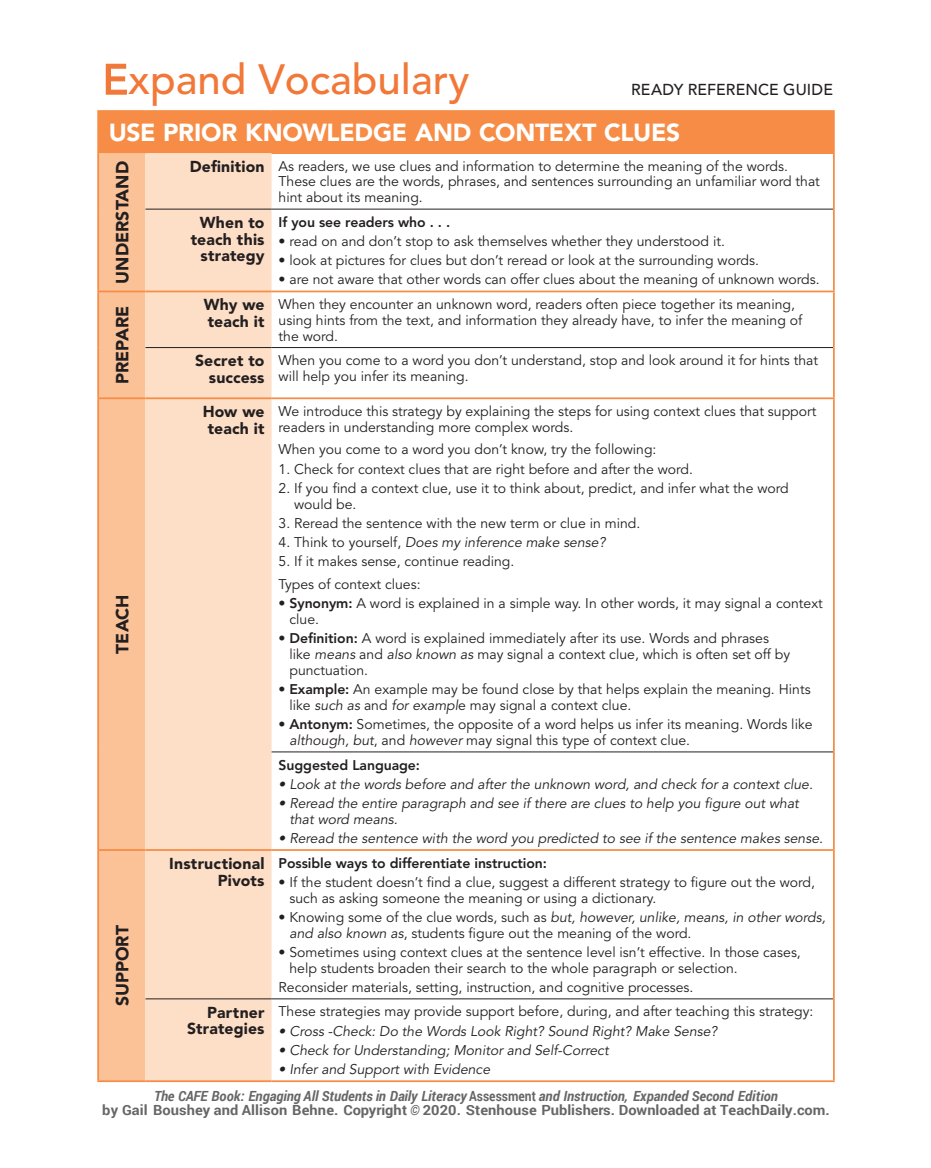
<style>
.page{position:relative;width:931px;height:1168px;background:#fff}
.page>*{position:absolute;margin:0;border:0;box-sizing:border-box;transform-origin:0 0}
.t1{font:500 42px "Avenir LT Std";color:#f17838}
.t2{font:900 24.5px "Avenir LT Std";letter-spacing:-.01em;color:#fff}
.t3{font:900 17.5px "Avenir LT Std";color:#231f20}
.t4{font:900 15.75px/16.6px "Avenir LT Std";letter-spacing:.01em;color:#231f20;text-align:right}
.t5{font:500 15.75px "Avenir LT Std";letter-spacing:.01em;color:#231f20}
.t6{font:14px/15.8px "Avenir LT Std";color:#231f20}
.t7{font:italic 14px/15.8px "Avenir LT Std";color:#231f20}
.t8{font:700 14px/14px "Roboto";color:#666;text-align:center;scale:.86 1}
.t9{font:800 14px "Avenir LT Std";letter-spacing:-.005em;color:#231f20}
.s1{font-family:"Avenir"}
.s2{font-weight:900;font-size:15.75px}
.s3{font-style:normal}
.s4{font-weight:800}
.s5{font-style:italic}
</style>
<div class="page">
<div style="left:98px;top:111px;width:735px;height:42px;background:#f68c45"></div>
<div style="left:99px;top:153px;width:46px;height:927px;background:#fbc298"></div>
<div style="left:145px;top:153px;width:126px;height:927px;background:#fddec6"></div>
<hr style="left:145px;top:209px;width:126px;height:1px;background:#231f20">
<hr style="left:271px;top:209px;width:561px;height:1px;background:#231f20">
<hr style="left:145px;top:347px;width:126px;height:1px;background:#231f20">
<hr style="left:271px;top:347px;width:561px;height:1px;background:#231f20">
<hr style="left:271px;top:751px;width:561px;height:1px;background:#231f20">
<hr style="left:145px;top:998px;width:126px;height:1px;background:#231f20">
<hr style="left:271px;top:998px;width:561px;height:1px;background:#231f20">
<hr style="left:97px;top:291px;width:48px;height:1px;background:#f68c45">
<hr style="left:145px;top:291px;width:126px;height:1px;background:#f68c45">
<hr style="left:271px;top:291px;width:563px;height:1px;background:#f68c45">
<hr style="left:97px;top:397px;width:48px;height:2px;background:#f68c45">
<hr style="left:145px;top:397px;width:126px;height:2px;background:#f68c45">
<hr style="left:271px;top:397px;width:563px;height:2px;background:#f68c45">
<hr style="left:97px;top:849px;width:48px;height:2px;background:#f68c45">
<hr style="left:145px;top:849px;width:126px;height:2px;background:#f68c45">
<hr style="left:271px;top:849px;width:563px;height:2px;background:#f68c45">
<hr style="left:97px;top:110px;width:48px;height:2px;background:#f68c45">
<hr style="left:97px;top:112px;width:2px;height:41px;background:#f68c45">
<hr style="left:145px;top:110px;width:126px;height:2px;background:#f68c45">
<hr style="left:271px;top:110px;width:563px;height:2px;background:#f68c45">
<hr style="left:832px;top:112px;width:2px;height:41px;background:#f68c45">
<hr style="left:97px;top:153px;width:2px;height:56px;background:#f68c45">
<hr style="left:97px;top:209px;width:2px;height:82px;background:#f68c45">
<hr style="left:832px;top:153px;width:2px;height:56px;background:#f68c45">
<hr style="left:832px;top:209px;width:2px;height:82px;background:#f68c45">
<hr style="left:97px;top:292px;width:2px;height:56px;background:#f68c45">
<hr style="left:97px;top:348px;width:2px;height:49px;background:#f68c45">
<hr style="left:832px;top:292px;width:2px;height:56px;background:#f68c45">
<hr style="left:832px;top:348px;width:2px;height:49px;background:#f68c45">
<hr style="left:97px;top:399px;width:2px;height:353px;background:#f68c45">
<hr style="left:97px;top:752px;width:2px;height:97px;background:#f68c45">
<hr style="left:832px;top:399px;width:2px;height:353px;background:#f68c45">
<hr style="left:832px;top:752px;width:2px;height:97px;background:#f68c45">
<hr style="left:97px;top:851px;width:2px;height:148px;background:#f68c45">
<hr style="left:97px;top:999px;width:2px;height:81px;background:#f68c45">
<hr style="left:97px;top:1080px;width:48px;height:2px;background:#f68c45">
<hr style="left:832px;top:851px;width:2px;height:148px;background:#f68c45">
<hr style="left:832px;top:999px;width:2px;height:81px;background:#f68c45">
<hr style="left:145px;top:1080px;width:126px;height:2px;background:#f68c45">
<hr style="left:271px;top:1080px;width:563px;height:2px;background:#f68c45">
<h1 class="t1" style="left:102px;top:55px;width:368px"><span class="s1">E</span>xpand Vocabulary</h1>
<p class="t5" style="left:630px;top:81px;width:203px">READY REFERENCE GUIDE</p>
<h2 class="t2" style="left:109px;top:118px;width:573px">USE PRIOR KNOWLEDGE AND CONTEXT CLUES</h2>
<p class="t3" style="left:112px;top:284px;width:124px;rotate:-90deg">UNDERSTAND</p>
<p class="t6" style="left:278px;top:158px;width:542px;text-indent:-89px"><span class="s2">Definition</span> As readers, we use clues and information to determine the meaning of the words.<br>These clues are the words, phrases, and sentences surrounding an unfamiliar word that hint about its meaning.</p>
<p class="t4" style="left:191px;top:214px;width:75px">When to teach this strategy</p>
<p class="t9" style="left:278px;top:214px;width:173px">If you see readers who . . .</p>
<p class="t6" style="left:278px;top:234px;width:447px">• read on and don’t stop to ask themselves whether they understood it.</p>
<p class="t6" style="left:278px;top:253px;width:481px">• look at pictures for clues but don’t reread or look at the surrounding words.</p>
<p class="t6" style="left:278px;top:272px;width:542px">• are not aware that other words can offer clues about the meaning of unknown words.</p>
<p class="t3" style="left:112px;top:384px;width:80px;rotate:-90deg">PREPARE</p>
<p class="t4" style="left:204px;top:296px;width:62px;text-align:left">Why we teach it</p>
<p class="t6" style="left:278px;top:297px;width:525px">When they encounter an unknown word, readers often piece together its meaning, using hints from the text, and information they already have, to infer the meaning of the word.</p>
<p class="t4" style="left:195px;top:353px;width:71px">Secret to success</p>
<p class="t6" style="left:278px;top:353px;width:541px">When you come to a word you don’t understand, stop and look around it for hints that will help you infer its meaning.</p>
<p class="t3" style="left:112px;top:653px;width:60px;rotate:-90deg">TEACH</p>
<p class="t3" style="left:112px;top:1006px;width:82px;rotate:-90deg">SUPPORT</p>
<p class="t4" style="left:203px;top:403px;width:63px;text-align:center">How we teach it</p>
<p class="t6" style="left:278px;top:404px;width:539px">We introduce this strategy by explaining the steps for using context clues that support readers in understanding more complex words.</p>
<p class="t6" style="left:278px;top:442px;width:379px">When you come to a word you don’t know, try the following:</p>
<p class="t6" style="left:278px;top:461px;width:416px">1. Check for context clues that are right before and after the word.</p>
<p class="t6" style="left:294px;top:481px;width:496px;text-indent:-16px">2. If you find a context clue, use it to think about, predict, and infer what the word would be.</p>
<p class="t6" style="left:278px;top:516px;width:363px">3. Reread the sentence with the new term or clue in mind.</p>
<p class="t7" style="left:278px;top:535px;width:328px"><span class="s3">4. Think to yourself,</span> Does my inference make sense?</p>
<p class="t6" style="left:278px;top:551px;width:237px;line-height:22.8px">5. If it makes sense, continue reading.<br>Types of context clues:</p>
<p class="t6" style="left:289px;top:596px;width:534px;text-indent:-11px">• <span class="s4">Synonym:</span> A word is explained in a simple way. In other words, it may signal a context clue.</p>
<p class="t6" style="left:289px;top:631px;width:502px;text-indent:-11px">• <span class="s4">Definition:</span> A word is explained immediately after its use. Words and phrases like <span class="s5">means</span> and <span class="s5">also known as</span> may signal a context clue, which is often set off by punctuation.</p>
<p class="t6" style="left:289px;top:682px;width:522px;text-indent:-11px">• <span class="s4">Example:</span> An example may be found close by that helps explain the meaning. Hints like <span class="s5">such as</span> and <span class="s5">for exampl</span>e may signal a context clue.</p>
<p class="t6" style="left:289px;top:717px;width:524px;text-indent:-11px">• <span class="s4">Antonym:</span> Sometimes, the opposite of a word helps us infer its meaning. Words like <span class="s5">although, but</span>, and <span class="s5">however</span> may signal this type of context clue.</p>
<p class="t9" style="left:278px;top:756px;width:143px">Suggested Language:</p>
<p class="t7" style="left:278px;top:776px;width:535px">• Look at the words before and after the unknown word, and check for a context clue.</p>
<p class="t7" style="left:289px;top:796px;width:510px;text-indent:-11px">• Reread the entire paragraph and see if there are clues to help you figure out what that word means.</p>
<p class="t7" style="left:278px;top:831px;width:545px">• Reread the sentence with the word you predicted to see if the sentence makes sense.</p>
<p class="t4" style="left:169px;top:855px;width:97px">Instructional<br>Pivots</p>
<p class="t9" style="left:278px;top:854px;width:270px">Possible ways to differentiate instruction:</p>
<p class="t6" style="left:289px;top:874px;width:527px;text-indent:-11px">• If the student doesn’t find a clue, suggest a different strategy to figure out the word, such as asking someone the meaning or using a dictionary.</p>
<p class="t6" style="left:289px;top:909px;width:537px;text-indent:-11px">• Knowing some of the clue words, such as <span class="s5">but, however, unlike, means, in other words, and also known as</span>, students figure out the meaning of the word.</p>
<p class="t6" style="left:289px;top:944px;width:512px;text-indent:-11px">• Sometimes using context clues at the sentence level isn’t effective. In those cases, help students broaden their search to the whole paragraph or selection.</p>
<p class="t6" style="left:278px;top:979px;width:416px">Reconsider materials, setting, instruction, and cognitive processes.</p>
<p class="t4" style="left:187px;top:1004px;width:79px">Partner<br>Strategies</p>
<p class="t6" style="left:278px;top:1004px;width:536px">These strategies may provide support before, during, and after teaching this strategy:</p>
<p class="t7" style="left:278px;top:1023px;width:440px">• Cross -Check: Do the Words Look Right? Sound Right? Make Sense?</p>
<p class="t7" style="left:278px;top:1043px;width:331px">• Check for Understanding; Monitor and Self-Correct</p>
<p class="t7" style="left:278px;top:1062px;width:213px">• Infer and Support with Evidence</p>
<p class="t8" style="left:102px;top:1088px;width:847px"><span class="s5">The CAFE Book: Engaging All Students in Daily Literacy</span> Assessment <span class="s5">and Instruction, Expanded Second Edition<br></span>by Gail Boushey and Allison Behne. Copyright <span class="s5">©</span> 2020. Stenhouse Publishers. Downloaded at TeachDaily.com.</p>
</div>
